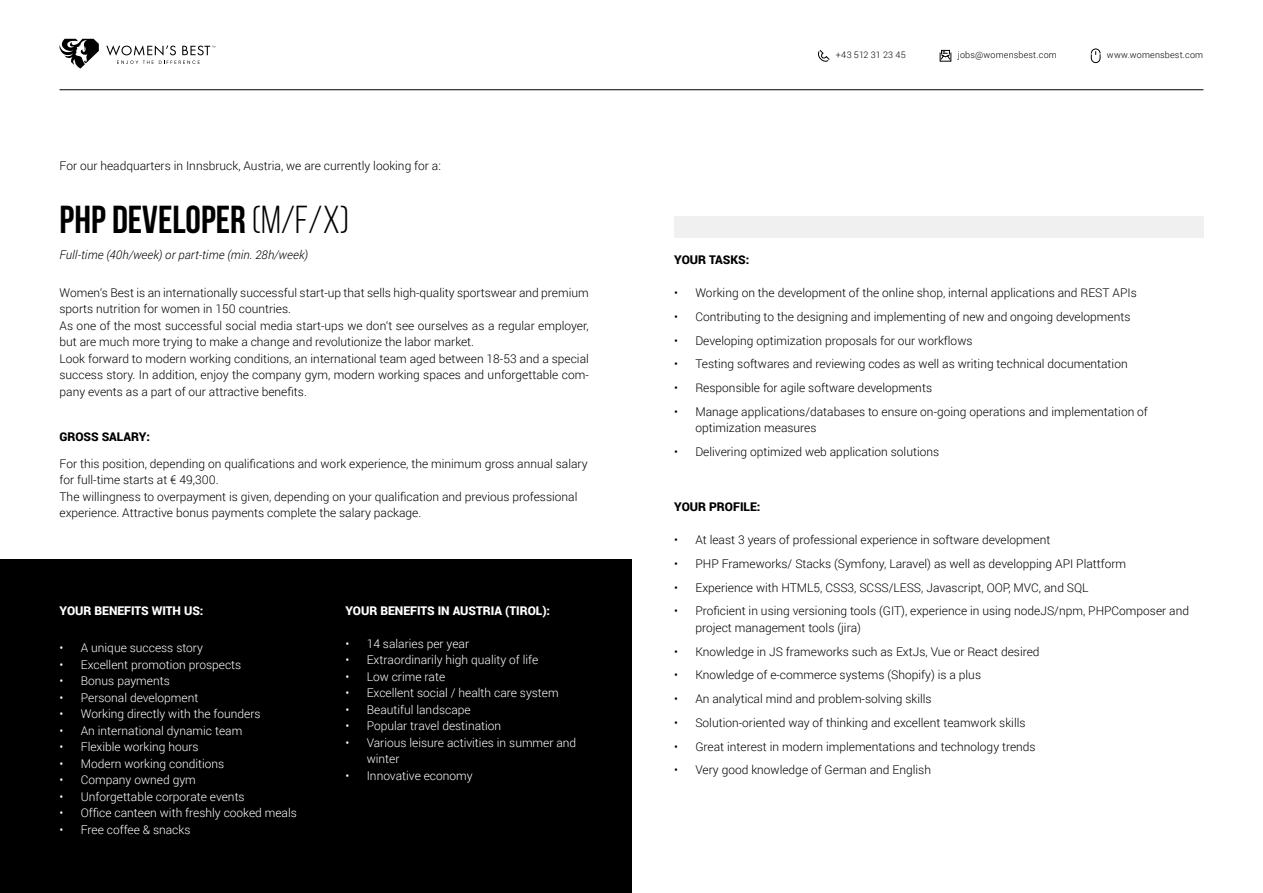
<style>
.page{position:relative;width:1263px;height:893px;background:#fff}
.page>*{position:absolute;margin:0;border:0;box-sizing:border-box;transform-origin:0 0}
.t1{font:700 39px "Bebas Neue";color:#000}
.t2{font:300 12px/16.5px "Roboto";color:#000}
.t3{font:300 12px/16.5px "Roboto";color:#fff}
.t4{font:900 12px "Roboto";color:#fff}
.t5{font:italic 300 12px "Roboto";letter-spacing:.015em;color:#000}
.t6{font:900 12px "Roboto";color:#000}
.t7{font:300 9px "Roboto";letter-spacing:.02em;color:#000}
.s1{font-weight:400}
</style>
<div class="page">
<svg style="left:939px;top:50px;width:13px;height:12px"></svg>
<svg style="left:1090px;top:48px;width:11px;height:15px"></svg>
<svg style="left:818px;top:50px;width:12px;height:12px"></svg>
<hr style="left:60px;top:89px;width:1143px;height:1px;background:#000">
<svg style="left:59px;top:39px;width:40px;height:30px"></svg>
<svg style="left:106px;top:45px;width:109px;height:19px"></svg>
<div style="left:674px;top:216px;width:529px;height:21px;background:#f0f0f0"></div>
<div style="left:0;top:560px;width:631px;height:333px;background:#000"></div>
<p class="t2" style="left:60px;top:157px;width:383px">For our headquarters in Innsbruck, Austria, we are currently looking for a:</p>
<h1 class="t1" style="left:60px;top:199px;width:291px">PHP DEVELOPER <span class="s1">(M/F/X)</span></h1>
<p class="t5" style="left:60px;top:246px;width:250px">Full-time (40h/week) or part-time (min. 28h/week)</p>
<p class="t2" style="left:60px;top:284px;width:531px">Women‘s Best is an internationally successful start-up that sells high-quality sportswear and premium sports nutrition for women in 150 countries.<br>As one of the most successful social media start-ups we don‘t see ourselves as a regular employer, but are much more trying to make a change and revolutionize the labor market.<br>Look forward to modern working conditions, an international team aged between 18-53 and a special success story. In addition, enjoy the company gym, modern working spaces and unforgettable com&shy;pany events as a part of our attractive benefits.</p>
<p class="t6" style="left:60px;top:428px;width:92px">GROSS SALARY:</p>
<p class="t2" style="left:60px;top:455px;width:530px">For this position, depending on qualifications and work experience, the minimum gross annual salary for full-time starts at € 49,300.<br>The willingness to overpayment is given, depending on your qualification and previous professional experience. Attractive bonus payments complete the salary package.</p>
<p class="t4" style="left:60px;top:602px;width:146px">YOUR BENEFITS WITH US:</p>
<p class="t3" style="left:60px;top:639px;width:145px">• A unique success story</p>
<p class="t3" style="left:60px;top:656px;width:183px">• Excellent promotion prospects</p>
<p class="t3" style="left:60px;top:672px;width:112px">• Bonus payments</p>
<p class="t3" style="left:60px;top:689px;width:140px">• Personal development</p>
<p class="t3" style="left:60px;top:705px;width:202px">• Working directly with the founders</p>
<p class="t3" style="left:60px;top:722px;width:184px">• An international dynamic team</p>
<p class="t3" style="left:60px;top:738px;width:141px">• Flexible working hours</p>
<p class="t3" style="left:60px;top:755px;width:166px">• Modern working conditions</p>
<p class="t3" style="left:60px;top:771px;width:138px">• Company owned gym</p>
<p class="t3" style="left:60px;top:788px;width:187px">• Unforgettable corporate events</p>
<p class="t3" style="left:60px;top:804px;width:239px">• Office canteen with freshly cooked meals</p>
<p class="t3" style="left:60px;top:821px;width:132px">• Free coffee &amp; snacks</p>
<p class="t4" style="left:345px;top:602px;width:206px">YOUR BENEFITS IN AUSTRIA (TIROL):</p>
<p class="t3" style="left:345px;top:635px;width:125px">• 14 salaries per year</p>
<p class="t3" style="left:345px;top:651px;width:194px">• Extraordinarily high quality of life</p>
<p class="t3" style="left:345px;top:668px;width:101px">• Low crime rate</p>
<p class="t3" style="left:345px;top:684px;width:215px">• Excellent social / health care system</p>
<p class="t3" style="left:345px;top:701px;width:127px">• Beautiful landscape</p>
<p class="t3" style="left:345px;top:717px;width:157px">• Popular travel destination</p>
<p class="t3" style="left:367px;top:734px;width:211px;text-indent:-21px">• Various leisure activities in summer and winter</p>
<p class="t3" style="left:345px;top:767px;width:129px">• Innovative economy</p>
<p class="t7" style="left:836px;top:49px;width:71px">+43 512 31 23 45</p>
<p class="t7" style="left:958px;top:49px;width:101px">jobs@womensbest.com</p>
<p class="t7" style="left:1107px;top:49px;width:98px">www.womensbest.com</p>
<p class="t6" style="left:674px;top:251px;width:77px">YOUR TASKS:</p>
<p class="t2" style="left:674px;top:284px;width:464px">• Working on the development of the online shop, internal applications and REST APIs</p>
<p class="t2" style="left:674px;top:308px;width:458px">• Contributing to the designing and implementing of new and ongoing developments</p>
<p class="t2" style="left:674px;top:332px;width:300px">• Developing optimization proposals for our workflows</p>
<p class="t2" style="left:674px;top:355px;width:455px">• Testing softwares and reviewing codes as well as writing technical documentation</p>
<p class="t2" style="left:674px;top:379px;width:259px">• Responsible for agile software developments</p>
<p class="t2" style="left:695px;top:403px;width:454px;text-indent:-21px">• Manage applications/databases to ensure on-going operations and implementation of optimization measures</p>
<p class="t2" style="left:674px;top:443px;width:267px">• Delivering optimized web application solutions</p>
<p class="t6" style="left:674px;top:498px;width:88px">YOUR PROFILE:</p>
<p class="t2" style="left:674px;top:531px;width:378px">• At least 3 years of professional experience in software development</p>
<p class="t2" style="left:674px;top:555px;width:453px">• PHP Frameworks/ Stacks (Symfony, Laravel) as well as developping API Plattform</p>
<p class="t2" style="left:674px;top:579px;width:416px">• Experience with HTML5, CSS3, SCSS/LESS, Javascript, OOP, MVC, and SQL</p>
<p class="t2" style="left:695px;top:602px;width:495px;text-indent:-21px">• Proficient in using versioning tools (GIT), experience in using nodeJS/npm, PHPComposer and project management tools (jira)</p>
<p class="t2" style="left:674px;top:643px;width:367px">• Knowledge in JS frameworks such as ExtJs, Vue or React desired</p>
<p class="t2" style="left:674px;top:666px;width:308px">• Knowledge of e-commerce systems (Shopify) is a plus</p>
<p class="t2" style="left:674px;top:690px;width:259px">• An analytical mind and problem-solving skills</p>
<p class="t2" style="left:674px;top:714px;width:353px">• Solution-oriented way of thinking and excellent teamwork skills</p>
<p class="t2" style="left:674px;top:738px;width:363px">• Great interest in modern implementations and technology trends</p>
<p class="t2" style="left:674px;top:761px;width:258px">• Very good knowledge of German and English</p>
</div>
